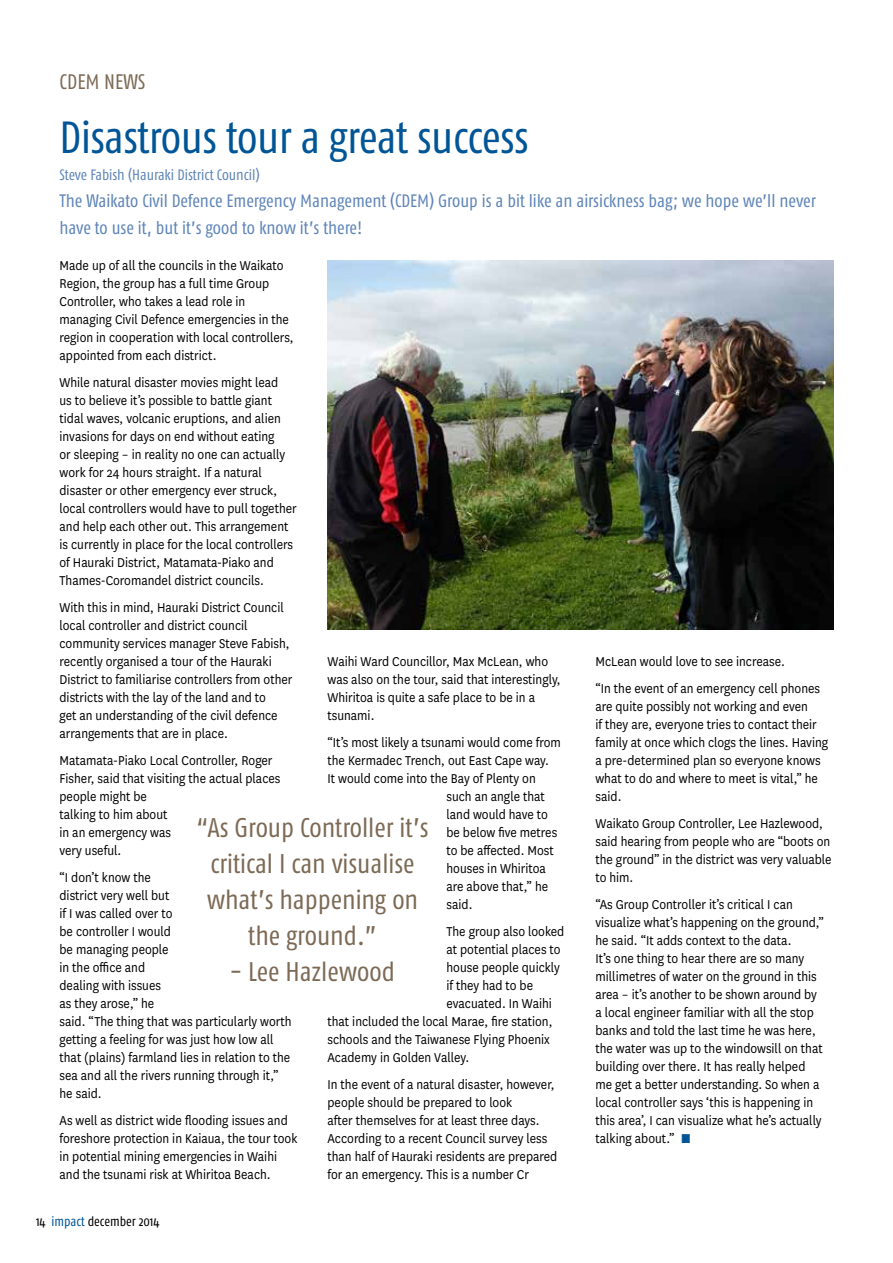
<style>
.page{position:relative;width:893px;height:1263px;background:#fff}
.page>*{position:absolute;margin:0;border:0;box-sizing:border-box;transform-origin:0 0}
.t1{font:condensed 45px "Fago OT";letter-spacing:-.015em;color:#005596}
.t2{font:condensed 27px/36px "Fago OT";color:#7c6a55;text-align:center}
.t3{font:condensed 21px "Fago OT";color:#7c6a55}
.t4{font:condensed 18px/27px "Fago OT";color:#5e84b8}
.t5{font:15px/18px "National";color:#000;scale:.9 1}
.t6{font:condensed 15px "Fago OT";color:#5e84b8}
.t7{font:condensed 13.5px "Fago OT";color:#000}
.s1{color:#005596}
</style>
<div class="page">
<img style="left:327px;top:260px;width:506px;height:370px">
<h3 class="t3" style="left:60px;top:69px;width:87px">CDEM NEWS</h3>
<h1 class="t1" style="left:60px;top:110px;width:471px">Disastrous tour a great success</h1>
<p class="t6" style="left:60px;top:166px;width:202px">Steve Fabish (Hauraki District Council)</p>
<p class="t4" style="left:60px;top:187px;width:758px">The Waikato Civil Defence Emergency Management (CDEM) Group is a bit like an airsickness bag; we hope we’ll never have to use it, but it’s good to know it’s there!</p>
<p class="t5" style="left:60px;top:256px;width:262px">Made up of all the councils in the Waikato Region, the group has a full time Group Controller, who takes a lead role in managing Civil Defence emergencies in the region in cooperation with local controllers, appointed from each district.</p>
<p class="t5" style="left:60px;top:373px;width:265px">While natural disaster movies might lead<br>us to believe it’s possible to battle giant tidal waves, volcanic eruptions, and alien invasions for days on end without eating<br>or sleeping – in reality no one can actually work for 24 hours straight. If a natural disaster or other emergency ever struck, local controllers would have to pull together and help each other out. This arrangement is currently in place for the local controllers of Hauraki District, Matamata-Piako and Thames-Coromandel district councils.</p>
<p class="t5" style="left:60px;top:598px;width:260px">With this in mind, Hauraki District Council local controller and district council community services manager Steve Fabish, recently organised a tour of the Hauraki District to familiarise controllers from other districts with the lay of the land and to<br>get an understanding of the civil defence arrangements that are in place.</p>
<p class="t5" style="left:60px;top:751px;width:247px">Matamata-Piako Local Controller, Roger<br>Fisher, said that visiting the actual places people might be<br>talking to him about<br>in an emergency was<br>very useful.</p>
<p class="t5" style="left:60px;top:868px;width:259px">“I don’t know the<br>district very well but<br>if I was called over to<br>be controller I would<br>be managing people<br>in the office and<br>dealing with issues<br>as they arose,” he<br>said. “The thing that was particularly worth getting a feeling for was just how low all that (plains) farmland lies in relation to the sea and all the rivers running through it,” he said.</p>
<p class="t5" style="left:60px;top:1111px;width:266px">As well as district wide flooding issues and foreshore protection in Kaiaua, the tour took in potential mining emergencies in Waihi and the tsunami risk at Whiritoa Beach.</p>
<p class="t5" style="left:327px;top:652px;width:261px">Waihi Ward Councillor, Max McLean, who was also on the tour, said that interestingly, Whiritoa is quite a safe place to be in a tsunami.</p>
<p class="t5" style="left:327px;top:733px;width:261px">“It’s most likely a tsunami would come from</p>
<p class="t5" style="left:327px;top:751px;width:248px">the Kermadec Trench, out East Cape way.</p>
<p class="t5" style="left:327px;top:769px;width:233px">It would come into the Bay of Plenty on</p>
<p class="t5" style="left:446px;top:787px;width:111px">such an angle that</p>
<p class="t5" style="left:446px;top:805px;width:114px">land would have to</p>
<p class="t5" style="left:446px;top:823px;width:125px">be below five metres</p>
<p class="t5" style="left:446px;top:841px;width:121px">to be affected. Most</p>
<p class="t5" style="left:446px;top:859px;width:112px">houses in Whiritoa</p>
<p class="t5" style="left:446px;top:877px;width:114px">are above that,” he</p>
<p class="t5" style="left:446px;top:895px;width:30px">said.</p>
<p class="t5" style="left:446px;top:922px;width:132px">The group also looked</p>
<p class="t5" style="left:446px;top:940px;width:128px">at potential places to</p>
<p class="t5" style="left:446px;top:958px;width:127px">house people quickly</p>
<p class="t5" style="left:446px;top:976px;width:98px">if they had to be</p>
<p class="t5" style="left:446px;top:994px;width:119px">evacuated. In Waihi</p>
<p class="t5" style="left:327px;top:1012px;width:251px">that included the local Marae, fire station,</p>
<p class="t5" style="left:327px;top:1030px;width:249px">schools and the Taiwanese Flying Phoenix</p>
<p class="t5" style="left:327px;top:1048px;width:159px">Academy in Golden Valley.</p>
<p class="t5" style="left:327px;top:1075px;width:257px">In the event of a natural disaster, however, people should be prepared to look<br>after themselves for at least three days.<br>According to a recent Council survey less than half of Hauraki residents are prepared for an emergency. This is a number Cr</p>
<h2 class="t2" style="left:196px;top:810px;width:234px">“As Group Controller it’s critical I can visualise what’s happening on the ground.”</h2>
<h2 class="t2" style="left:230px;top:954px;width:167px">- Lee Hazlewood</h2>
<p class="t7" style="left:36px;top:1213px;width:125px">14 <span class="s1">impact</span> december 2014</p>
<p class="t5" style="left:595px;top:647px;width:251px;line-height:27px">McLean would love to see increase.<br>“In the event of an emergency cell phones</p>
<p class="t5" style="left:595px;top:697px;width:260px">are quite possibly not working and even<br>if they are, everyone tries to contact their family at once which clogs the lines. Having a pre-determined plan so everyone knows what to do and where to meet is vital,” he said.</p>
<p class="t5" style="left:595px;top:814px;width:264px">Waikato Group Controller, Lee Hazlewood, said hearing from people who are “boots on the ground” in the district was very valuable to him.</p>
<p class="t5" style="left:595px;top:895px;width:255px">“As Group Controller it’s critical I can visualize what’s happening on the ground,” he said. “It adds context to the data.<br>It’s one thing to hear there are so many millimetres of water on the ground in this area – it’s another to be shown around by a local engineer familiar with all the stop banks and told the last time he was here, the water was up to the windowsill on that building over there. It has really helped me get a better understanding. So when a local controller says ‘this is happening in this area’, I can visualize what he’s actually talking about.” <span class="s1">■</span></p>
</div>
